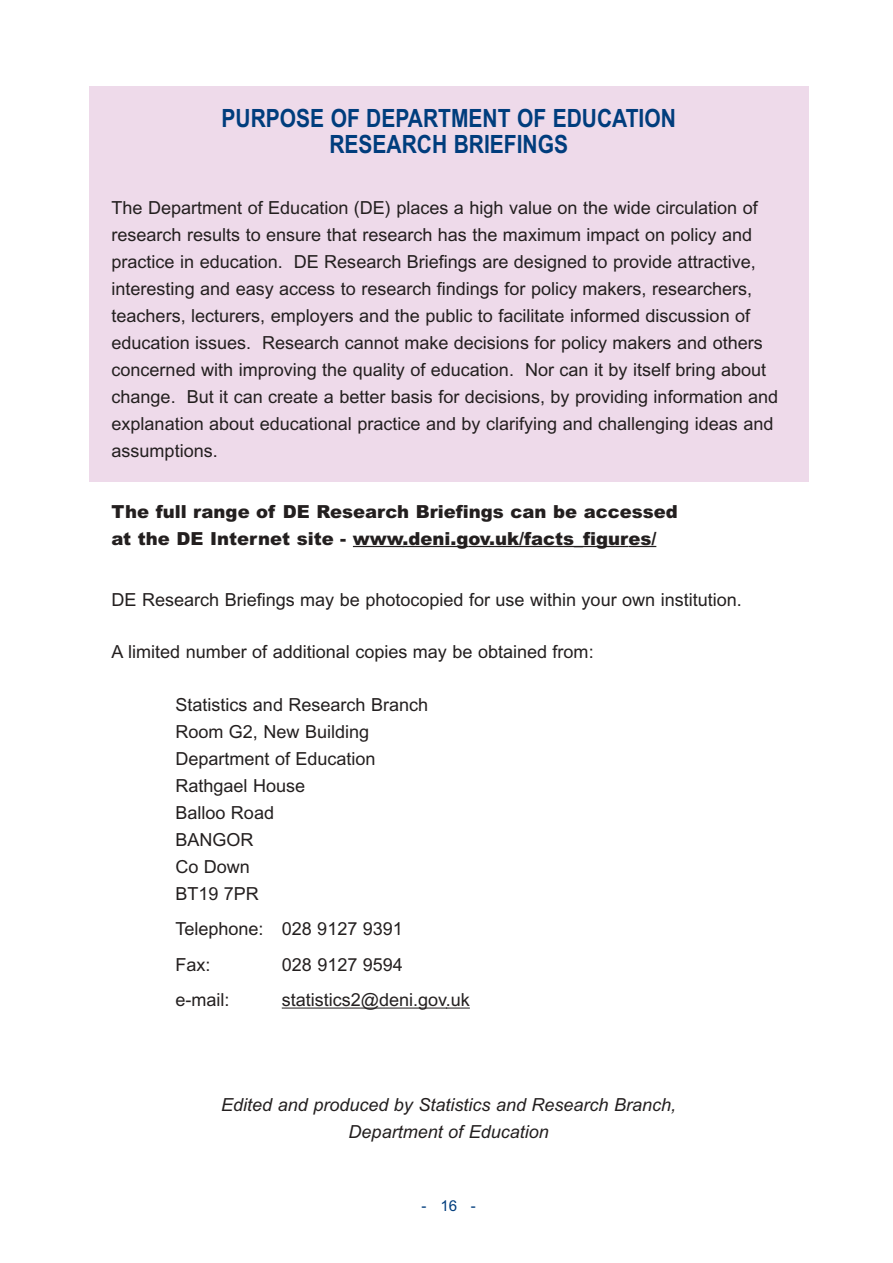
<style>
.page{position:relative;width:893px;height:1263px;background:#fff}
.page>*{position:absolute;margin:0;border:0;box-sizing:border-box;transform-origin:0 0}
.t1{font:700 25.2px/25.5px "Arial";color:#003d7d;text-align:center;scale:.83 1}
.t2{font:18px/27px "Arial";color:#231f1f}
.t3{font:900 18px/27px "Arial";color:#231f1f}
.t4{font:italic 18px/27px "Arial";color:#231f1f;text-align:center}
.t5{font:15px "Arial";color:#003d7d}
</style>
<div class="page">
<div style="left:89px;top:86px;width:719px;height:396px;background:#eedaea"></div>
<hr style="left:353px;top:546px;width:51px;height:1px;background:#231f1f">
<hr style="left:402px;top:546px;width:66px;height:1px;background:#231f1f">
<svg style="left:468px;top:546px;width:21px;height:1px"></svg>
<hr style="left:489px;top:546px;width:42px;height:1px;background:#231f1f">
<hr style="left:531px;top:546px;width:97px;height:1px;background:#231f1f">
<svg style="left:628px;top:546px;width:28px;height:1px"></svg>
<hr style="left:282px;top:1008px;width:165px;height:1px;background:#231f1f">
<svg style="left:446px;top:1008px;width:24px;height:1px"></svg>
<h1 class="t1" style="left:221px;top:108px;width:549px">PURPOSE OF DEPARTMENT OF EDUCATION<br>RESEARCH BRIEFINGS</h1>
<p class="t2" style="left:112px;top:196px;width:668px">The Department of Education (DE) places a high value on the wide circulation of research results to ensure that research has the maximum impact on policy and practice in education. DE Research Briefings are designed to provide attractive, interesting and easy access to research findings for policy makers, researchers, teachers, lecturers, employers and the public to facilitate informed discussion of education issues. Research cannot make decisions for policy makers and others concerned with improving the quality of education. Nor can it by itself bring about change. But it can create a better basis for decisions, by providing information and explanation about educational practice and by clarifying and challenging ideas and assumptions.</p>
<p class="t3" style="left:112px;top:500px;width:567px">The full range of DE Research Briefings can be accessed at the DE Internet site - www.deni.gov.uk/facts_figures/</p>
<p class="t2" style="left:112px;top:588px;width:631px">DE Research Briefings may be photocopied for use within your own institution.</p>
<p class="t2" style="left:112px;top:640px;width:483px">A limited number of additional copies may be obtained from:</p>
<p class="t2" style="left:175px;top:693px;width:254px">Statistics and Research Branch<br>Room G2, New Building<br>Department of Education<br>Rathgael House<br>Balloo Road<br>BANGOR<br>Co Down<br>BT19 7PR</p>
<p class="t2" style="left:175px;top:913px;width:229px;line-height:35.5px">Telephone: 028 9127 9391<br>Fax:</p>
<p class="t2" style="left:282px;top:953px;width:123px">028 9127 9594</p>
<p class="t2" style="left:175px;top:988px;width:56px">e-mail:</p>
<p class="t2" style="left:282px;top:988px;width:190px">statistics2@deni.gov.uk</p>
<p class="t4" style="left:221px;top:1093px;width:456px">Edited and produced by Statistics and Research Branch,<br>Department of Education</p>
<p class="t5" style="left:421px;top:1200px;width:56px">- 16 -</p>
</div>
